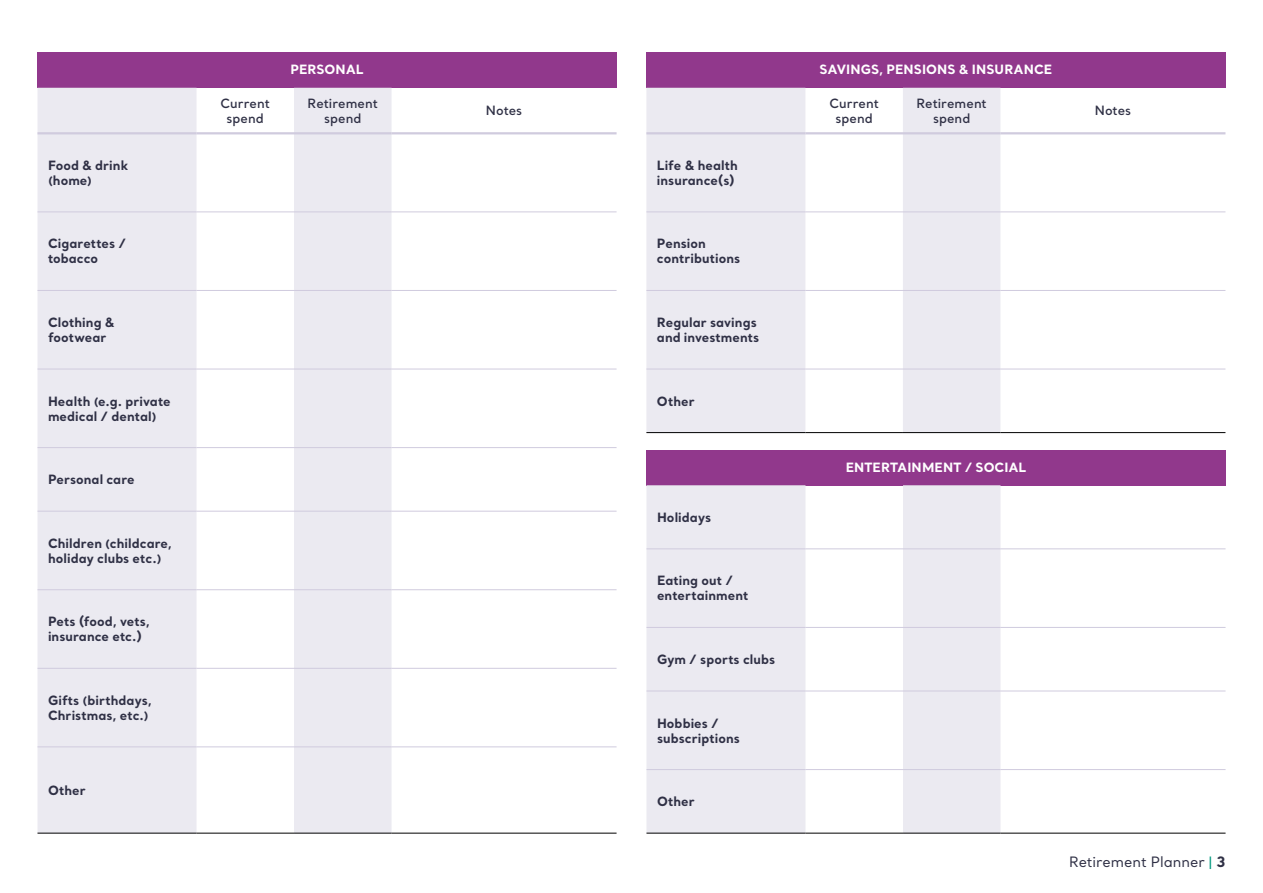
<style>
.page{position:relative;width:1263px;height:893px;background:#fff}
.page>*{position:absolute;margin:0;border:0;box-sizing:border-box;transform-origin:0 0}
.t1{font:14.25px "Santral";letter-spacing:-.005em;color:#2f3045}
.t2{font:700 12.75px/15px "Santral";letter-spacing:.005em;color:#2f3045}
.t3{font:600 12.75px/15px "Santral";letter-spacing:.005em;color:#2f3045;text-align:center}
.t4{font:700 12.75px "Santral";letter-spacing:.005em;color:#fff}
.s1{color:#00987e}
.s2{font-weight:700}
</style>
<div class="page">
<div style="left:38px;top:52px;width:578px;height:36px;background:#91388c"></div>
<svg style="left:38px;top:88px;width:354px;height:745px;fill:#ebeaf1"></svg>
<hr style="left:38px;top:833px;width:158px;height:1px;background:#000">
<hr style="left:196px;top:833px;width:98px;height:1px;background:#000">
<hr style="left:294px;top:833px;width:98px;height:1px;background:#000">
<hr style="left:392px;top:833px;width:224px;height:1px;background:#000">
<hr style="left:38px;top:212px;width:158px;height:1px;background:#d0cbde">
<hr style="left:196px;top:212px;width:98px;height:1px;background:#d0cbde">
<hr style="left:294px;top:212px;width:98px;height:1px;background:#d0cbde">
<hr style="left:392px;top:212px;width:224px;height:1px;background:#d0cbde">
<hr style="left:38px;top:290px;width:158px;height:1px;background:#d0cbde">
<hr style="left:196px;top:290px;width:98px;height:1px;background:#d0cbde">
<hr style="left:294px;top:290px;width:98px;height:1px;background:#d0cbde">
<hr style="left:392px;top:290px;width:224px;height:1px;background:#d0cbde">
<hr style="left:38px;top:369px;width:158px;height:1px;background:#d0cbde">
<hr style="left:196px;top:369px;width:98px;height:1px;background:#d0cbde">
<hr style="left:294px;top:369px;width:98px;height:1px;background:#d0cbde">
<hr style="left:392px;top:369px;width:224px;height:1px;background:#d0cbde">
<hr style="left:38px;top:447px;width:158px;height:1px;background:#d0cbde">
<hr style="left:196px;top:447px;width:98px;height:1px;background:#d0cbde">
<hr style="left:294px;top:447px;width:98px;height:1px;background:#d0cbde">
<hr style="left:392px;top:447px;width:224px;height:1px;background:#d0cbde">
<hr style="left:38px;top:511px;width:158px;height:1px;background:#d0cbde">
<hr style="left:196px;top:511px;width:98px;height:1px;background:#d0cbde">
<hr style="left:294px;top:511px;width:98px;height:1px;background:#d0cbde">
<hr style="left:392px;top:511px;width:224px;height:1px;background:#d0cbde">
<hr style="left:38px;top:589px;width:158px;height:1px;background:#d0cbde">
<hr style="left:196px;top:589px;width:98px;height:1px;background:#d0cbde">
<hr style="left:294px;top:589px;width:98px;height:1px;background:#d0cbde">
<hr style="left:392px;top:589px;width:224px;height:1px;background:#d0cbde">
<hr style="left:38px;top:668px;width:158px;height:1px;background:#d0cbde">
<hr style="left:196px;top:668px;width:98px;height:1px;background:#d0cbde">
<hr style="left:294px;top:668px;width:98px;height:1px;background:#d0cbde">
<hr style="left:392px;top:668px;width:224px;height:1px;background:#d0cbde">
<hr style="left:38px;top:746px;width:158px;height:1px;background:#d0cbde">
<hr style="left:196px;top:746px;width:98px;height:1px;background:#d0cbde">
<hr style="left:294px;top:746px;width:98px;height:1px;background:#d0cbde">
<hr style="left:392px;top:746px;width:224px;height:1px;background:#d0cbde">
<hr style="left:38px;top:132px;width:158px;height:2px;background:#d0cbde">
<hr style="left:196px;top:132px;width:98px;height:2px;background:#d0cbde">
<hr style="left:294px;top:132px;width:98px;height:2px;background:#d0cbde">
<hr style="left:392px;top:132px;width:224px;height:2px;background:#d0cbde">
<div style="left:646px;top:52px;width:579px;height:36px;background:#91388c"></div>
<svg style="left:646px;top:88px;width:354px;height:344px;fill:#ebeaf1"></svg>
<hr style="left:646px;top:432px;width:159px;height:1px;background:#000">
<hr style="left:805px;top:432px;width:98px;height:1px;background:#000">
<hr style="left:903px;top:432px;width:97px;height:1px;background:#000">
<hr style="left:1000px;top:432px;width:225px;height:1px;background:#000">
<hr style="left:646px;top:212px;width:159px;height:1px;background:#d0cbde">
<hr style="left:805px;top:212px;width:98px;height:1px;background:#d0cbde">
<hr style="left:903px;top:212px;width:97px;height:1px;background:#d0cbde">
<hr style="left:1000px;top:212px;width:225px;height:1px;background:#d0cbde">
<hr style="left:646px;top:290px;width:159px;height:1px;background:#d0cbde">
<hr style="left:805px;top:290px;width:98px;height:1px;background:#d0cbde">
<hr style="left:903px;top:290px;width:97px;height:1px;background:#d0cbde">
<hr style="left:1000px;top:290px;width:225px;height:1px;background:#d0cbde">
<hr style="left:646px;top:369px;width:159px;height:1px;background:#d0cbde">
<hr style="left:805px;top:369px;width:98px;height:1px;background:#d0cbde">
<hr style="left:903px;top:369px;width:97px;height:1px;background:#d0cbde">
<hr style="left:1000px;top:369px;width:225px;height:1px;background:#d0cbde">
<hr style="left:646px;top:132px;width:159px;height:2px;background:#d0cbde">
<hr style="left:805px;top:132px;width:98px;height:2px;background:#d0cbde">
<hr style="left:903px;top:132px;width:97px;height:2px;background:#d0cbde">
<hr style="left:1000px;top:132px;width:225px;height:2px;background:#d0cbde">
<div style="left:646px;top:450px;width:579px;height:35px;background:#91388c"></div>
<svg style="left:646px;top:485px;width:354px;height:348px;fill:#ebeaf1"></svg>
<hr style="left:646px;top:833px;width:159px;height:1px;background:#000">
<hr style="left:805px;top:833px;width:98px;height:1px;background:#000">
<hr style="left:903px;top:833px;width:97px;height:1px;background:#000">
<hr style="left:1000px;top:833px;width:225px;height:1px;background:#000">
<hr style="left:646px;top:548px;width:159px;height:1px;background:#d0cbde">
<hr style="left:805px;top:548px;width:98px;height:1px;background:#d0cbde">
<hr style="left:903px;top:548px;width:97px;height:1px;background:#d0cbde">
<hr style="left:1000px;top:548px;width:225px;height:1px;background:#d0cbde">
<hr style="left:646px;top:627px;width:159px;height:1px;background:#d0cbde">
<hr style="left:805px;top:627px;width:98px;height:1px;background:#d0cbde">
<hr style="left:903px;top:627px;width:97px;height:1px;background:#d0cbde">
<hr style="left:1000px;top:627px;width:225px;height:1px;background:#d0cbde">
<hr style="left:646px;top:691px;width:159px;height:1px;background:#d0cbde">
<hr style="left:805px;top:691px;width:98px;height:1px;background:#d0cbde">
<hr style="left:903px;top:691px;width:97px;height:1px;background:#d0cbde">
<hr style="left:1000px;top:691px;width:225px;height:1px;background:#d0cbde">
<hr style="left:646px;top:769px;width:159px;height:1px;background:#d0cbde">
<hr style="left:805px;top:769px;width:98px;height:1px;background:#d0cbde">
<hr style="left:903px;top:769px;width:97px;height:1px;background:#d0cbde">
<hr style="left:1000px;top:769px;width:225px;height:1px;background:#d0cbde">
<p class="t2" style="left:48px;top:157px;width:82px">Food &amp; drink (home)</p>
<p class="t2" style="left:48px;top:236px;width:80px">Cigarettes / tobacco</p>
<p class="t2" style="left:48px;top:314px;width:68px">Clothing &amp; footwear</p>
<p class="t2" style="left:48px;top:393px;width:124px">Health (e.g. private medical / dental)</p>
<p class="t2" style="left:48px;top:472px;width:88px">Personal care</p>
<p class="t2" style="left:48px;top:535px;width:126px">Children (childcare, holiday clubs etc.)</p>
<p class="t2" style="left:48px;top:614px;width:103px">Pets (food, vets, insurance etc.)</p>
<p class="t2" style="left:48px;top:692px;width:105px">Gifts (birthdays,<br>Christmas, etc.)</p>
<p class="t2" style="left:48px;top:782px;width:39px">Other</p>
<p class="t4" style="left:290px;top:61px;width:75px">PERSONAL</p>
<p class="t3" style="left:221px;top:95px;width:51px">Current spend</p>
<p class="t3" style="left:308px;top:95px;width:72px">Retirement spend</p>
<p class="t3" style="left:486px;top:103px;width:38px">Notes</p>
<p class="t2" style="left:657px;top:157px;width:82px">Life &amp; health insurance(s)</p>
<p class="t2" style="left:657px;top:236px;width:85px">Pension contributions</p>
<p class="t2" style="left:657px;top:314px;width:104px">Regular savings and investments</p>
<p class="t2" style="left:657px;top:393px;width:39px">Other</p>
<p class="t2" style="left:657px;top:509px;width:56px">Holidays</p>
<p class="t2" style="left:657px;top:573px;width:93px">Eating out / entertainment</p>
<p class="t2" style="left:657px;top:651px;width:120px">Gym / sports clubs</p>
<p class="t2" style="left:657px;top:715px;width:84px">Hobbies / subscriptions</p>
<p class="t2" style="left:657px;top:793px;width:39px">Other</p>
<p class="t4" style="left:819px;top:61px;width:234px">SAVINGS, PENSIONS &amp; INSURANCE</p>
<p class="t3" style="left:829px;top:95px;width:51px">Current spend</p>
<p class="t3" style="left:916px;top:95px;width:72px">Retirement spend</p>
<p class="t3" style="left:1095px;top:103px;width:38px">Notes</p>
<p class="t4" style="left:846px;top:458px;width:182px">ENTERTAINMENT / SOCIAL</p>
<p class="t1" style="left:1069px;top:853px;width:158px">Retirement Planner <span class="s1">|</span> <span class="s2">3</span></p>
</div>
